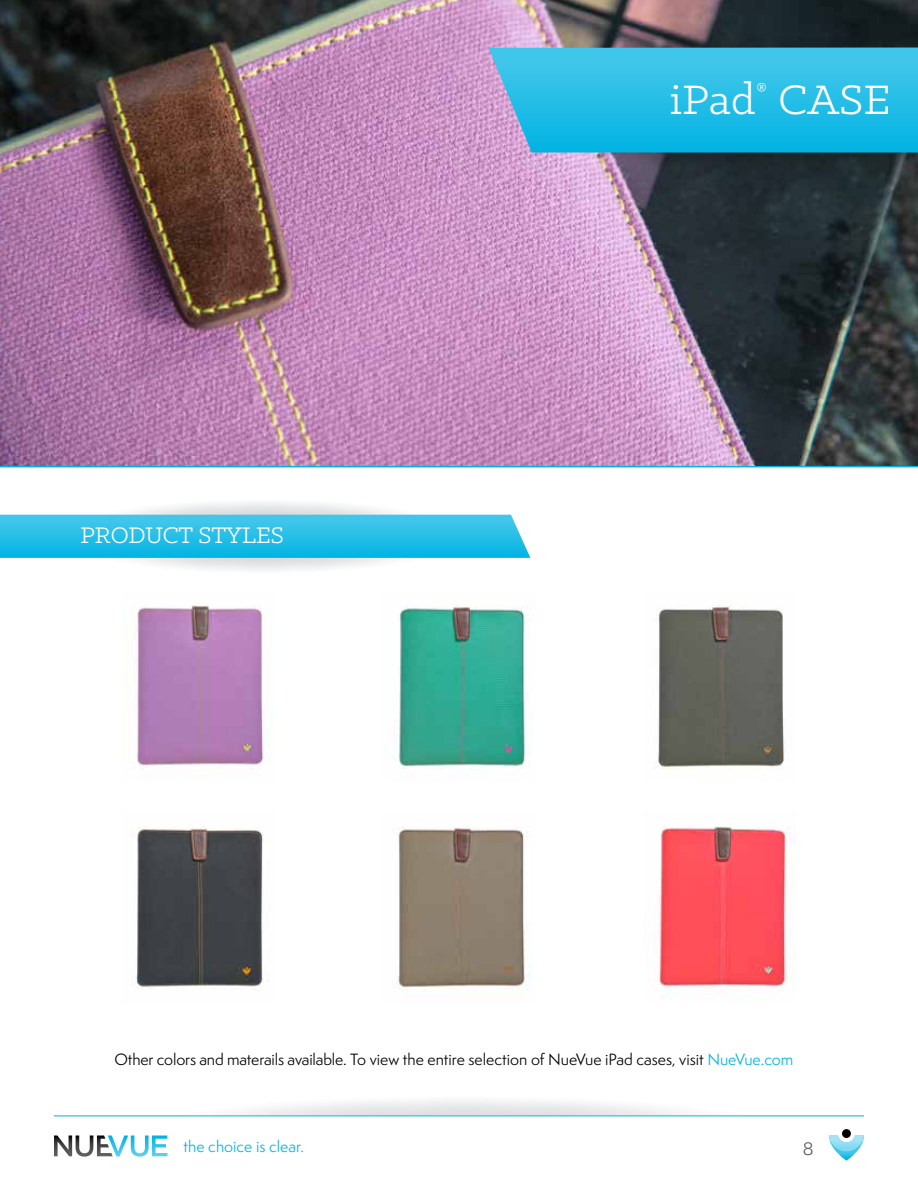
<style>
.page{position:relative;width:918px;height:1188px;background:#fff}
.page>*{position:absolute;margin:0;border:0;box-sizing:border-box;transform-origin:0 0}
.t1{font:46.5px "Klinic Slab";letter-spacing:.01em;color:#fff}
.t2{font:25.5px "Klinic Slab";color:#fff}
.t3{font:21px "Klinic Slab";color:#58595b}
.t4{font:15px "Semplicita Pro";letter-spacing:-.01em;color:#000}
.t5{font:15px "Semplicita Pro";color:#00b3e3}
.s1{color:#00b3e3}
</style>
<div class="page">
<img style="left:134px;top:605px;width:130px;height:165px">
<img style="left:136px;top:826px;width:127px;height:165px">
<img style="left:395px;top:605px;width:131px;height:164px">
<img style="left:396px;top:827px;width:133px;height:164px">
<img style="left:655px;top:605px;width:130px;height:165px">
<img style="left:656px;top:826px;width:134px;height:165px">
<svg style="left:54px;top:1136px;width:113px;height:21px"></svg>
<svg style="left:829px;top:1136px;width:35px;height:25px"></svg>
<div style="left:842px;top:1129px;width:9px;height:9px;background:#000;border-radius:50%"></div>
<img style="left:168px;top:1100px;width:587px;height:16px">
<hr style="left:54px;top:1116px;width:810px;height:1px;background:#00b3e3">
<svg style="left:0;top:515px;width:530px;height:43px;background:#28bee7"></svg>
<img style="left:0;top:0;width:918px;height:467px">
<img style="left:559px;top:153px;width:354px;height:16px">
<img style="left:559px;top:32px;width:354px;height:16px">
<svg style="left:489px;top:48px;width:429px;height:105px;background:#30bbe4"></svg>
<h2 class="t2" style="left:80px;top:519px;width:205px">PRODUCT STYLES</h2>
<h1 class="t1" style="left:670px;top:71px;width:222px">iPad<sup>®</sup> CASE</h1>
<p class="t4" style="left:115px;top:1049px;width:680px">Other colors and materails available. To view the entire selection of NueVue iPad cases, visit <span class="s1">NueVue.com</span></p>
<p class="t5" style="left:184px;top:1136px;width:122px">the choice is clear.</p>
<h3 class="t3" style="left:803px;top:1135px;width:12px">8</h3>
</div>
